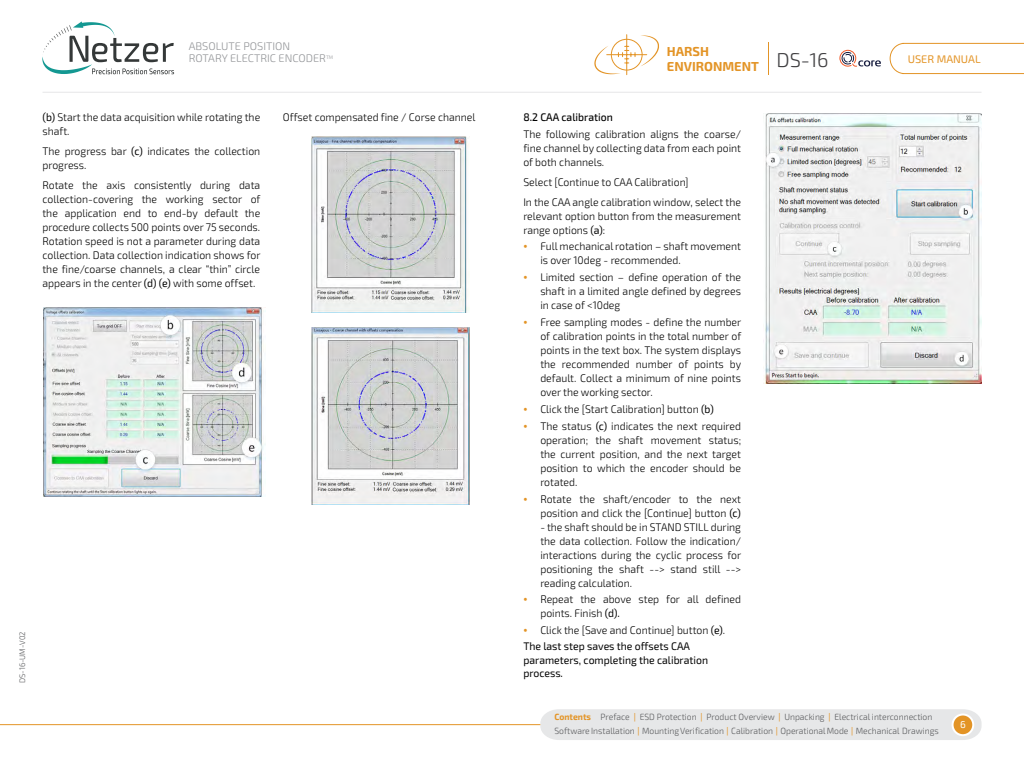
<style>
.page{position:relative;width:1024px;height:768px;background:#fff}
.page>*{position:absolute;margin:0;border:0;box-sizing:border-box;transform-origin:0 0}
.t1{font:300 20px "Exo 2";color:#414042}
.t2{font:700 13px/15px "Exo 2";color:#e39426}
.t3{font:300 11px/14px "Exo 2";color:#000;scale:.95 1}
.t4{font:11px/13.2px "Exo 2";color:#000;scale:.95 1}
.t5{font:300 11px/12px "Exo 2";color:#939598}
.t6{font:500 11px "Exo 2";color:#000;scale:.95 1}
.t7{font:11px "Exo 2";color:#e39426}
.t8{font:10px "Exo 2";color:#fff}
.t9{font:300 9px/14px "Exo 2";color:#58595b;scale:.95 1}
.t10{font:300 8px "Exo 2";color:#58595b;scale:.95 1}
.s1{font-weight:400}
.s2{font-family:"Flexo";font-weight:400;color:#e39426}
.s3{font-weight:700;color:#e39426}
.s4{font-weight:500;color:#e39426}
</style>
<div class="page">
<div style="left:540px;top:709px;width:442px;height:31px;background:#e6e7e8"></div>
<div style="left:953px;top:715px;width:20px;height:20px;background:#e39426;border-radius:50%"></div>
<div style="left:952px;top:714px;width:22px;height:22px;border:2px solid #fff;border-radius:50%"></div>
<hr style="left:0;top:724px;width:540px;height:1px;background:#e39426">
<hr style="left:43px;top:92px;width:939px;height:1px;background:#e6e7e8">
<svg style="left:889px;top:42px;width:135px;height:33px"></svg>
<hr style="left:768px;top:43px;width:1px;height:32px;background:#e39426">
<svg style="left:840px;top:50px;width:41px;height:17px"></svg>
<hr style="left:626px;top:35px;width:1px;height:40px;background:#e39426">
<svg style="left:594px;top:35px;width:65px;height:39px"></svg>
<svg style="left:42px;top:21px;width:132px;height:53px"></svg>
<img style="left:43px;top:308px;width:223px;height:188px">
<img style="left:311px;top:136px;width:158px;height:177px">
<img style="left:311px;top:327px;width:158px;height:177px">
<img style="left:764px;top:114px;width:218px;height:269px">
<p class="t10" style="left:18px;top:683px;width:56px;rotate:-90deg">DS-16-UM-V02</p>
<p class="t5" style="left:189px;top:41px;width:146px">ABSOLUTE POSITION<br>ROTARY ELECTRIC ENCODER<sup>TM</sup></p>
<p class="t2" style="left:667px;top:44px;width:94px">HARSH<br>ENVIRONMENT</p>
<p class="t3" style="left:42px;top:111px;width:231px"><span class="s1">(b)</span> Start the data acquisition while rotating the shaft.</p>
<p class="t3" style="left:42px;top:144px;width:231px">The progress bar <span class="s1">(c)</span> indicates the collection progress.</p>
<p class="t3" style="left:42px;top:178px;width:231px;text-align:justify">Rotate the axis consistently during data collection-covering the working sector of the application end to end-by default the procedure collects 500 points over 75 seconds.<br>Rotation speed is not a parameter during data collection. Data collection indication shows for the fine/coarse channels, a clear “thin” circle appears in the center <span class="s1">(d) (e)</span> with some offset.</p>
<p class="t3" style="left:283px;top:111px;width:204px">Offset compensated fine / Corse channel</p>
<p class="t6" style="left:523px;top:111px;width:96px">8.2 CAA calibration</p>
<p class="t3" style="left:523px;top:128px;width:231px;text-align:justify">The following calibration aligns the coarse/ fine channel by collecting data from each point of both channels.</p>
<p class="t3" style="left:523px;top:172px;width:231px;line-height:19.7px">Select [Continue to CAA Calibration]<br>In the CAA angle calibration window, select the</p>
<p class="t3" style="left:523px;top:209px;width:231px">relevant option button from the measurement range options <span class="s1">(a)</span>:</p>
<p class="t3" style="left:540px;top:240px;width:213px;text-indent:-17px"><span class="s2">•</span> Full mechanical rotation – shaft movement is over 10deg - recommended.</p>
<p class="t3" style="left:540px;top:271px;width:213px;text-align:justify;text-indent:-17px"><span class="s2">•</span> Limited section – define operation of the shaft in a limited angle defined by degrees in case of &lt;10deg</p>
<p class="t3" style="left:540px;top:315px;width:213px;text-align:justify;text-indent:-17px"><span class="s2">•</span> Free sampling modes - define the number of calibration points in the total number of points in the text box. The system displays the recommended number of points by default. Collect a minimum of nine points over the working sector.</p>
<p class="t3" style="left:523px;top:402px;width:202px"><span class="s2">•</span> Click the [Start Calibration] button <span class="s1">(b)</span></p>
<p class="t3" style="left:540px;top:419px;width:213px;text-align:justify;text-indent:-17px"><span class="s2">•</span> The status <span class="s1">(c)</span> indicates the next required operation; the shaft movement status; the current position, and the next target position to which the encoder should be rotated.</p>
<p class="t3" style="left:523px;top:492px;width:231px;text-align:right"><span class="s2">•</span> Rotate the shaft/encoder to the next position and click the [Continue] button <span class="s1">(c)</span></p>
<p class="t3" style="left:540px;top:520px;width:213px;text-align:justify">- the shaft should be in STAND STILL during the data collection. Follow the indication/ interactions during the cyclic process for positioning the shaft --&gt; stand still --&gt; reading calculation.</p>
<p class="t3" style="left:540px;top:593px;width:213px;text-indent:-17px"><span class="s2">•</span> Repeat the above step for all defined points. Finish <span class="s1">(d).</span></p>
<p class="t3" style="left:523px;top:623px;width:214px;line-height:16px"><span class="s2">•</span> Click the [Save and Continue] button <span class="s1">(e)</span>.<br><span class="s1">The last step saves the offsets CAA</span></p>
<p class="t4" style="left:523px;top:653px;width:196px">parameters, completing the calibration process.</p>
<h1 class="t1" style="left:777px;top:48px;width:54px">DS-16</h1>
<p class="t7" style="left:908px;top:52px;width:74px">USER MANUAL</p>
<p class="t9" style="left:554px;top:711px;width:406px"><span class="s3">Contents</span> Preface <span class="s4">|</span> ESD Protection <span class="s4">|</span> Product Overview <span class="s4">|</span> Unpacking <span class="s4">|</span> Electrical interconnection<br>Software Installation <span class="s4">|</span> Mounting Verification <span class="s4">|</span> Calibration <span class="s4">|</span> Operational Mode <span class="s4">|</span> Mechanical Drawings</p>
<p class="t8" style="left:960px;top:718px;width:7px">6</p>
</div>
